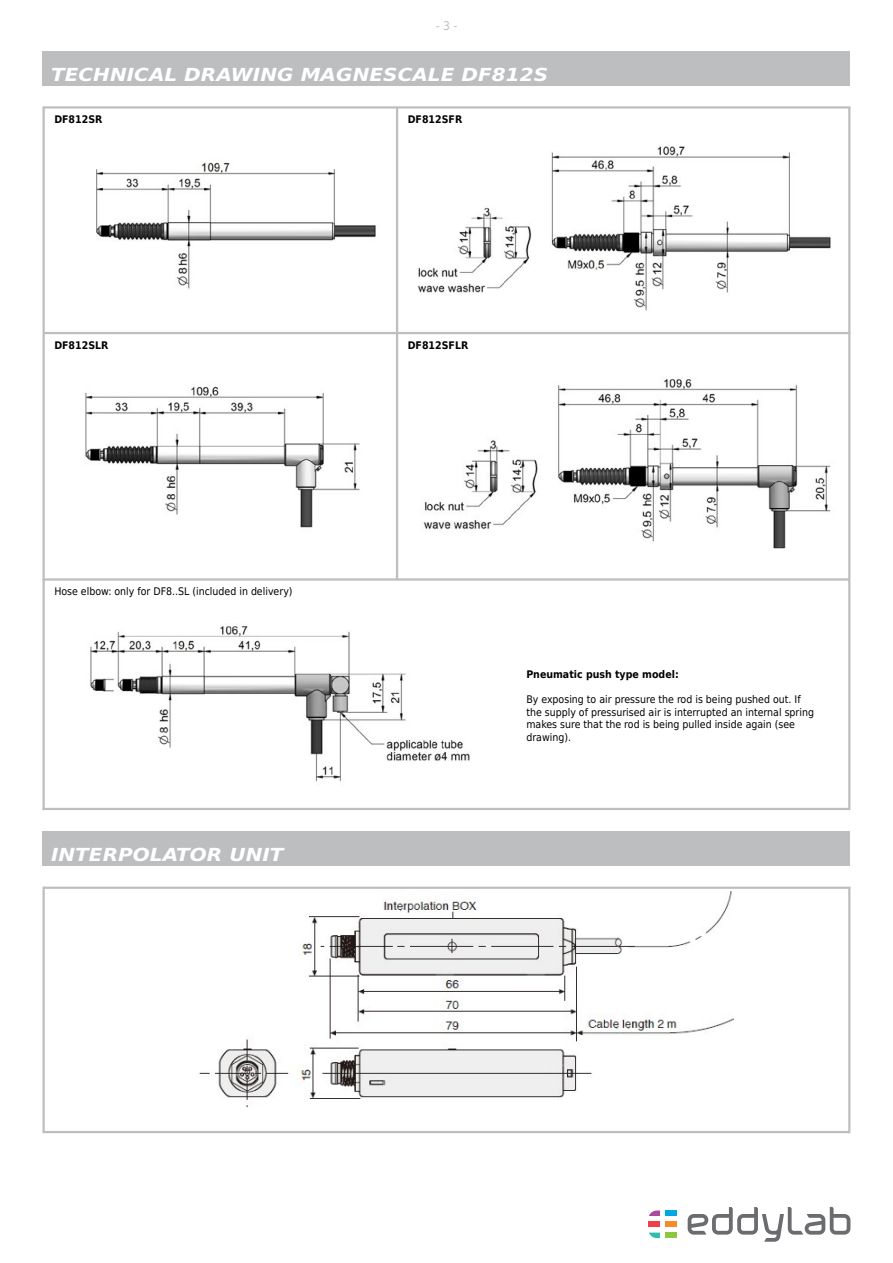
<style>
.page{position:relative;width:893px;height:1263px;background:#fff}
.page>*{position:absolute;margin:0;border:0;box-sizing:border-box;transform-origin:0 0}
.t1{font:italic 700 18px "DejaVu Sans Condensed";color:#fff;scale:1.24 1}
.t2{font:12px "DejaVu Sans Condensed";color:#bcbec0}
.t3{font:10.5px/12.6px "DejaVu Sans Condensed";color:#000}
.t4{font:700 10.5px "DejaVu Sans Condensed";color:#000}
</style>
<div class="page">
<div style="left:665px;top:1221px;width:12px;height:6px;background:#f68b28"></div>
<div style="left:649px;top:1221px;width:11px;height:6px;background:#ef404a"></div>
<div style="left:665px;top:1210px;width:12px;height:6px;background:#00a7e1"></div>
<svg style="left:649px;top:1210px;width:11px;height:6px"></svg>
<div style="left:665px;top:1232px;width:12px;height:6px;background:#8dc63f"></div>
<svg style="left:649px;top:1232px;width:11px;height:6px"></svg>
<svg style="left:688px;top:1207px;width:162px;height:35px"></svg>
<div style="left:43px;top:51px;width:807px;height:34px;background:#bcbec0"></div>
<hr style="left:43px;top:107px;width:2px;height:703px;background:#bcbec0">
<hr style="left:43px;top:578px;width:806px;height:3px;background:#bcbec0">
<hr style="left:848px;top:107px;width:2px;height:703px;background:#bcbec0">
<hr style="left:43px;top:106px;width:807px;height:3px;background:#bcbec0">
<hr style="left:396px;top:107px;width:2px;height:473px;background:#bcbec0">
<hr style="left:44px;top:332px;width:806px;height:2px;background:#bcbec0">
<img style="left:96px;top:162px;width:280px;height:127px">
<img style="left:417px;top:146px;width:414px;height:165px">
<img style="left:85px;top:386px;width:275px;height:142px">
<img style="left:423px;top:379px;width:408px;height:170px">
<hr style="left:43px;top:808px;width:806px;height:2px;background:#bcbec0">
<img style="left:90px;top:626px;width:380px;height:156px">
<div style="left:43px;top:831px;width:807px;height:34px;background:#bcbec0"></div>
<hr style="left:43px;top:887px;width:2px;height:245px;background:#bcbec0">
<hr style="left:43px;top:1131px;width:806px;height:2px;background:#bcbec0">
<hr style="left:848px;top:888px;width:2px;height:245px;background:#bcbec0">
<hr style="left:44px;top:887px;width:806px;height:2px;background:#bcbec0">
<img style="left:199px;top:892px;width:534px;height:216px">
<p class="t2" style="left:436px;top:16px;width:23px">- 3 -</p>
<h1 class="t1" style="left:51px;top:60px;width:402px">TECHNICAL DRAWING MAGNESCALE DF812S</h1>
<p class="t4" style="left:54px;top:111px;width:50px">DF812SR</p>
<p class="t4" style="left:408px;top:111px;width:56px">DF812SFR</p>
<p class="t4" style="left:54px;top:336px;width:56px">DF812SLR</p>
<p class="t4" style="left:408px;top:336px;width:62px">DF812SFLR</p>
<p class="t3" style="left:54px;top:585px;width:240px">Hose elbow: only for DF8..SL (included in delivery)</p>
<h1 class="t1" style="left:51px;top:841px;width:189px">INTERPOLATOR UNIT</h1>
<p class="t4" style="left:526px;top:666px;width:154px">Pneumatic push type model:</p>
<p class="t3" style="left:526px;top:693px;width:289px">By exposing to air pressure the rod is being pushed out. If the supply of pressurised air is interrupted an internal spring makes sure that the rod is being pulled inside again (see drawing).</p>
</div>
